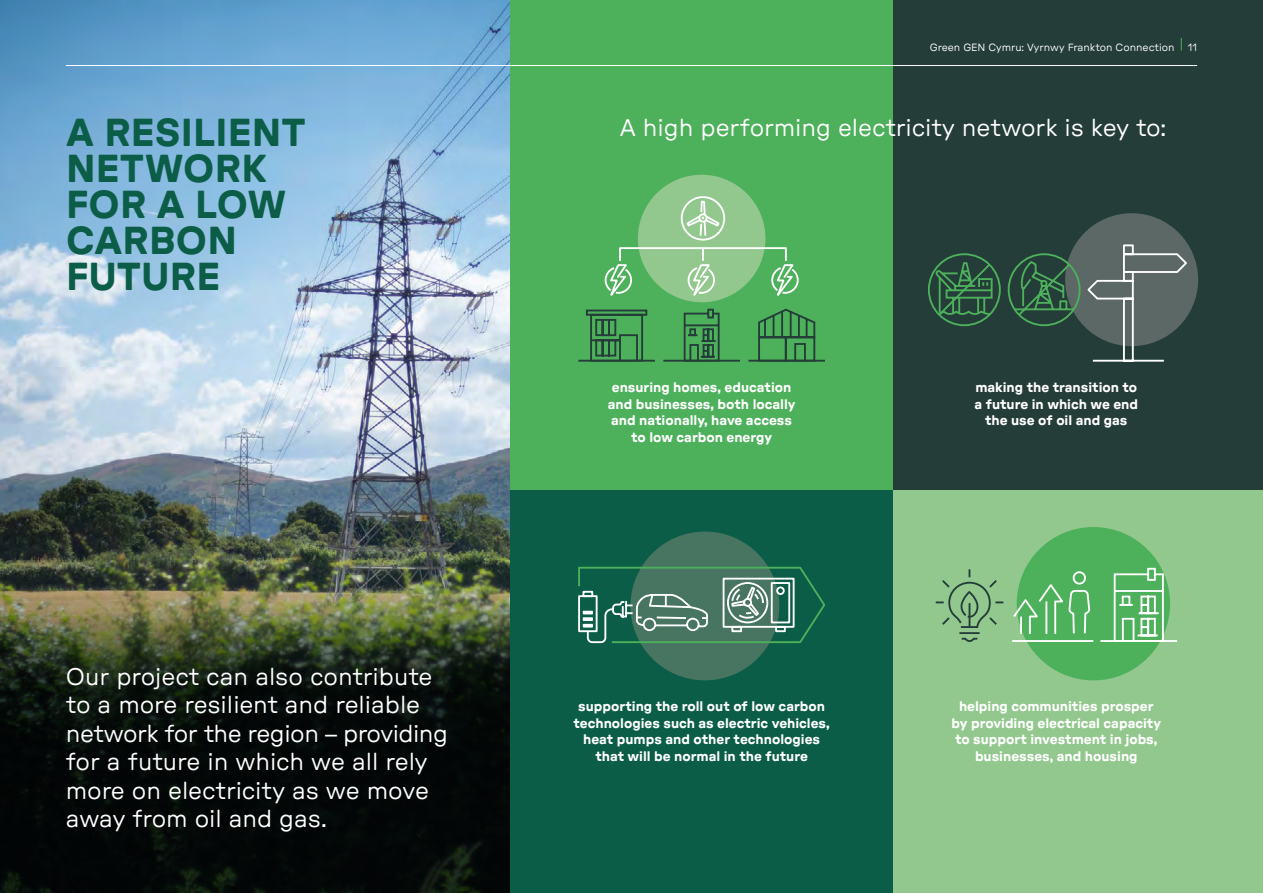
<style>
.page{position:relative;width:1263px;height:893px;background:#fff}
.page>*{position:absolute;margin:0;border:0;box-sizing:border-box;transform-origin:0 0}
.t1{font:700 expanded 39px/36px "GT Pressura";letter-spacing:.005em;color:#0b5d47}
.t2{font:24px/28.5px "GT Pressura Extended Text";letter-spacing:-.005em;color:#fff}
.t3{font:700 expanded 13.5px/16.5px "GT Pressura";color:#fff;text-align:center}
.t4{font:10.5px "GT Pressura Extended Text";color:#fff}
</style>
<div class="page">
<img style="left:0;top:0;width:510px;height:480px">
<img style="left:0;top:480px;width:510px;height:413px">
<div style="left:510px;top:489px;width:383px;height:404px;background:#0b5d47"></div>
<div style="left:893px;top:489px;width:370px;height:404px;background:#92c88d"></div>
<div style="left:510px;top:0;width:383px;height:489px;background:#4db05b"></div>
<div style="left:893px;top:0;width:370px;height:489px;background:#253d39"></div>
<div style="left:638px;top:175px;width:127px;height:127px;background:#92c88d;border-radius:50%"></div>
<hr style="left:578px;top:360px;width:77px;height:2px;background:#253d39">
<hr style="left:748px;top:360px;width:77px;height:2px;background:#253d39">
<svg style="left:585px;top:195px;width:232px;height:167px"></svg>
<div style="left:1065px;top:213px;width:133px;height:133px;background:#5b6865;border-radius:50%"></div>
<svg style="left:1086px;top:243px;width:103px;height:119px"></svg>
<div style="left:928px;top:253px;width:73px;height:73px;border:2px solid #4db05b;border-radius:50%"></div>
<svg style="left:936px;top:261px;width:57px;height:56px"></svg>
<div style="left:1008px;top:253px;width:72px;height:73px;border:2px solid #4db05b;border-radius:50%"></div>
<svg style="left:1013px;top:260px;width:62px;height:57px"></svg>
<div style="left:1017px;top:527px;width:153px;height:153px;background:#4db05b;border-radius:50%"></div>
<svg style="left:935px;top:569px;width:69px;height:73px"></svg>
<svg style="left:1012px;top:567px;width:166px;height:76px"></svg>
<div style="left:630px;top:531px;width:149px;height:149px;background:#477562;border-radius:50%"></div>
<svg style="left:578px;top:566px;width:247px;height:78px"></svg>
<hr style="left:66px;top:65px;width:1131px;height:1px;background:#fff">
<svg style="left:1181px;top:38px;width:1px;height:13px"></svg>
<h1 class="t1" style="left:66px;top:114px;width:241px">A RESILIENT<br>NETWORK<br>FOR A LOW<br>CARBON<br>FUTURE</h1>
<h2 class="t2" style="left:66px;top:662px;width:384px">Our project can also contribute to a more resilient and reliable network for the region – providing for a future in which we all rely more on electricity as we move away from oil and gas.</h2>
<p class="t4" style="left:930px;top:41px;width:269px">Green GEN Cymru: Vyrnwy Frankton Connection 11</p>
<h2 class="t2" style="left:620px;top:113px;width:548px">A high performing electricity network is key to:</h2>
<p class="t3" style="left:608px;top:379px;width:189px">ensuring homes, education and businesses, both locally and nationally, have access to low carbon energy</p>
<p class="t3" style="left:974px;top:379px;width:165px">making the transition to a future in which we end the use of oil and gas</p>
<p class="t3" style="left:573px;top:698px;width:258px">supporting the roll out of low carbon technologies such as electric vehicles, heat pumps and other technologies that will be normal in the future</p>
<p class="t3" style="left:951px;top:698px;width:211px">helping communities prosper by providing electrical capacity to support investment in jobs, businesses, and housing</p>
</div>
